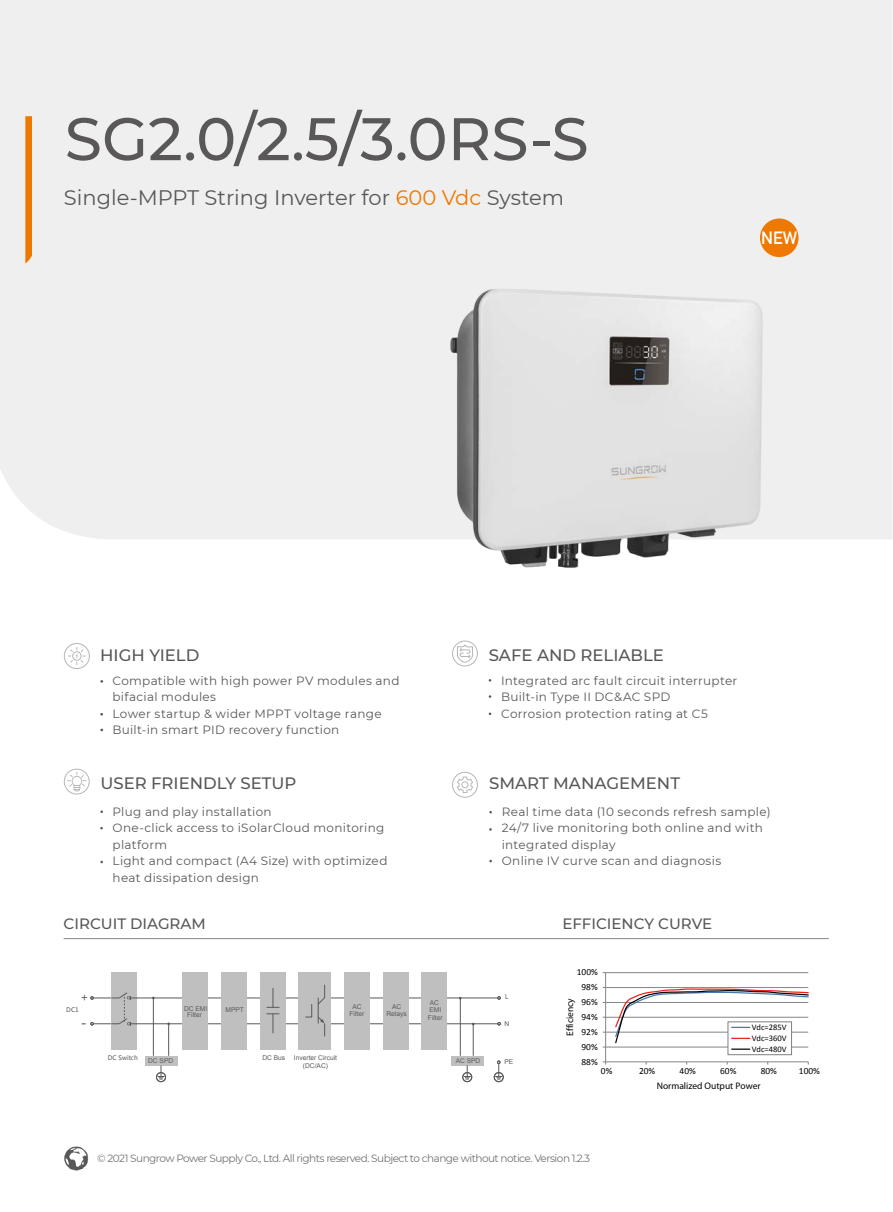
<style>
.page{position:relative;width:893px;height:1212px;background:#fff}
.page>*{position:absolute;margin:0;border:0;box-sizing:border-box;transform-origin:0 0}
.t1{font:500 60px "Montserrat";color:#595757}
.t2{font:21px "Montserrat";color:#595757}
.t3{font:700 17.4px "DIN Alternate";color:#fff}
.t4{font:500 16.5px "Montserrat";color:#595757}
.t5{font:500 15px "Montserrat";color:#595757}
.t6{font:13.65px "Microsoft Ya Hei";color:#595959}
.t7{font:12px/16.5px "Montserrat";letter-spacing:.025em;color:#595757}
.t8{font:10.95px "Microsoft Ya Hei";color:#595959}
.t9{font:10.5px "Montserrat";letter-spacing:-.05em;color:#727171}
.t10{font:800 9.6px "Helvetica Neue LT Std";color:#040000}
.t11{font:800 9.45px "Helvetica Neue LT Std";color:#040000}
.t12{font:9.3px "Calibri";color:#000}
.t13{font:8.55px/10.9px "Calibri";color:#000;text-align:justify}
.t14{font:6.6px/7.6px "Arial";color:#595959;text-align:center}
.t15{font:6.15px "Microsoft Ya Hei";color:#595959}
.s1{color:#ee7800}
</style>
<div class="page">
<img style="left:64px;top:1146px;width:25px;height:25px">
<hr style="left:93px;top:998px;width:405px;height:1px;background:#595959">
<hr style="left:93px;top:1023px;width:405px;height:1px;background:#595959">
<div style="left:422px;top:972px;width:25px;height:77px;background:#bfbfbf"></div>
<div style="left:451px;top:1056px;width:32px;height:9px;background:#bfbfbf"></div>
<hr style="left:473px;top:1023px;width:1px;height:33px;background:#595959">
<hr style="left:460px;top:997px;width:1px;height:59px;background:#595959">
<div style="left:462px;top:1072px;width:10px;height:10px;border:1px solid #595959;border-radius:50%"></div>
<svg style="left:464px;top:1065px;width:6px;height:15px"></svg>
<div style="left:494px;top:1072px;width:9px;height:10px;border:1px solid #595959;border-radius:50%"></div>
<svg style="left:495px;top:1061px;width:7px;height:19px"></svg>
<div style="left:145px;top:1056px;width:32px;height:9px;background:#bfbfbf"></div>
<hr style="left:168px;top:1024px;width:1px;height:32px;background:#595959">
<hr style="left:153px;top:998px;width:1px;height:58px;background:#595959">
<div style="left:156px;top:1072px;width:10px;height:10px;border:1px solid #595959;border-radius:50%"></div>
<svg style="left:158px;top:1066px;width:6px;height:14px"></svg>
<div style="left:111px;top:972px;width:26px;height:77px;background:#bfbfbf"></div>
<svg style="left:111px;top:992px;width:26px;height:33px"></svg>
<div style="left:299px;top:972px;width:32px;height:77px;background:#bfbfbf"></div>
<div style="left:183px;top:972px;width:25px;height:77px;background:#bfbfbf"></div>
<div style="left:221px;top:972px;width:26px;height:77px;background:#bfbfbf"></div>
<div style="left:260px;top:972px;width:26px;height:77px;background:#bfbfbf"></div>
<svg style="left:305px;top:1004px;width:7px;height:13px"></svg>
<svg style="left:266px;top:988px;width:13px;height:45px"></svg>
<svg style="left:318px;top:984px;width:7px;height:52px"></svg>
<div style="left:344px;top:972px;width:26px;height:77px;background:#bfbfbf"></div>
<div style="left:383px;top:972px;width:26px;height:77px;background:#bfbfbf"></div>
<hr style="left:606px;top:972px;width:202px;height:1px;background:#858586">
<hr style="left:606px;top:987px;width:202px;height:1px;background:#858586">
<hr style="left:606px;top:1002px;width:202px;height:1px;background:#858586">
<hr style="left:606px;top:1017px;width:202px;height:1px;background:#858586">
<hr style="left:606px;top:1032px;width:202px;height:1px;background:#858586">
<hr style="left:606px;top:1047px;width:202px;height:1px;background:#858586">
<hr style="left:605px;top:972px;width:1px;height:90px;background:#858586">
<hr style="left:606px;top:1061px;width:202px;height:1px;background:#858586">
<div style="left:728px;top:1021px;width:64px;height:34px;border:1px solid #7f7f7f"></div>
<svg style="left:614px;top:988px;width:195px;height:62px"></svg>
<hr style="left:64px;top:938px;width:765px;height:1px;background:#898989">
<div style="left:0;top:0;width:892px;height:539px;background:#efefef"></div>
<svg style="left:25px;top:116px;width:7px;height:147px"></svg>
<img style="left:444px;top:275px;width:326px;height:293px">
<svg style="left:67px;top:646px;width:19px;height:20px"></svg>
<div style="left:64px;top:643px;width:26px;height:26px;border:1px solid #b5b6b6;border-radius:50%"></div>
<div style="left:64px;top:769px;width:26px;height:25px;border:1px solid #b5b6b6;border-radius:50%"></div>
<svg style="left:67px;top:772px;width:19px;height:19px"></svg>
<div style="left:452px;top:641px;width:26px;height:25px;border:1px solid #b5b6b6;border-radius:50%"></div>
<svg style="left:457px;top:644px;width:16px;height:19px"></svg>
<div style="left:452px;top:772px;width:26px;height:26px;border:1px solid #b5b6b6;border-radius:50%"></div>
<svg style="left:457px;top:776px;width:16px;height:17px"></svg>
<div style="left:760px;top:218px;width:38px;height:39px;background:#ee7800;border-radius:50%"></div>
<h1 class="t1" style="left:65px;top:97px;width:526px">SG2.0/2.5/3.0RS-S</h1>
<h2 class="t2" style="left:64px;top:183px;width:502px">Single-MPPT String Inverter for <span class="s1">600 Vdc</span> System</h2>
<h3 class="t3" style="left:761px;top:225px;width:38px">NEW</h3>
<h3 class="t4" style="left:100px;top:643px;width:101px">HIGH YIELD</h3>
<h3 class="t4" style="left:489px;top:643px;width:177px">SAFE AND RELIABLE</h3>
<p class="t7" style="left:112px;top:672px;width:288px">Compatible with high power PV modules and bifacial modules<br>Lower startup &amp; wider MPPT voltage range Built-in smart PID recovery function</p>
<p class="t7" style="left:501px;top:672px;width:238px">Integrated arc fault circuit interrupter<br>Built-in Type II DC&amp;AC SPD<br>Corrosion protection rating at C5</p>
<h3 class="t4" style="left:100px;top:771px;width:197px">USER FRIENDLY SETUP</h3>
<h3 class="t4" style="left:489px;top:771px;width:192px">SMART MANAGEMENT</h3>
<p class="t7" style="left:113px;top:803px;width:276px">Plug and play installation<br>One-click access to iSolarCloud monitoring platform<br>Light and compact (A4 Size) with optimized heat dissipation design</p>
<p class="t7" style="left:502px;top:803px;width:270px">Real time data (10 seconds refresh sample)<br>24/7 live monitoring both online and with integrated display<br>Online IV curve scan and diagnosis</p>
<p class="t5" style="left:64px;top:913px;width:144px">CIRCUIT DIAGRAM</p>
<p class="t5" style="left:562px;top:913px;width:151px">EFFICIENCY CURVE</p>
<p class="t12" style="left:577px;top:966px;width:23px">100%</p>
<p class="t12" style="left:581px;top:981px;width:18px">98%</p>
<p class="t8" style="left:80px;top:990px;width:10px">+</p>
<p class="t6" style="left:81px;top:1014px;width:7px">-</p>
<p class="t15" style="left:66px;top:1006px;width:14px">DC1</p>
<p class="t14" style="left:428px;top:999px;width:16px;text-align:left">AC<br>EMI<br>Filter</p>
<p class="t14" style="left:184px;top:1005px;width:25px;line-height:6.6px">DC EMI<br>Filter</p>
<p class="t14" style="left:225px;top:1006px;width:20px">MPPT</p>
<p class="t14" style="left:350px;top:1002px;width:16px">AC<br>Filter</p>
<p class="t14" style="left:386px;top:1002px;width:22px">AC<br>Relays</p>
<p class="t15" style="left:108px;top:1054px;width:32px">DC Switch</p>
<p class="t14" style="left:148px;top:1057px;width:27px">DC SPD</p>
<p class="t14" style="left:262px;top:1054px;width:24px">DC Bus</p>
<p class="t14" style="left:294px;top:1054px;width:45px">Inverter Circuit (DC/AC)</p>
<p class="t14" style="left:456px;top:1057px;width:26px">AC SPD</p>
<p class="t14" style="left:505px;top:993px;width:5px">L</p>
<p class="t14" style="left:504px;top:1019px;width:6px">N</p>
<p class="t14" style="left:505px;top:1058px;width:10px">PE</p>
<p class="t10" style="left:565px;top:1036px;width:39px;rotate:-90deg">Efficiency</p>
<p class="t12" style="left:581px;top:996px;width:18px">96%</p>
<p class="t12" style="left:581px;top:1011px;width:18px">94%</p>
<p class="t12" style="left:581px;top:1026px;width:18px">92%</p>
<p class="t12" style="left:581px;top:1041px;width:18px">90%</p>
<p class="t12" style="left:581px;top:1055px;width:18px">88%</p>
<p class="t13" style="left:752px;top:1022px;width:37px">Vdc=285V Vdc=360V Vdc=480V</p>
<p class="t12" style="left:601px;top:1065px;width:13px">0%</p>
<p class="t12" style="left:639px;top:1065px;width:18px">20%</p>
<p class="t12" style="left:680px;top:1065px;width:18px">40%</p>
<p class="t12" style="left:720px;top:1065px;width:18px">60%</p>
<p class="t12" style="left:761px;top:1065px;width:18px">80%</p>
<p class="t12" style="left:799px;top:1065px;width:23px">100%</p>
<p class="t11" style="left:657px;top:1081px;width:105px">Normalized Output Power</p>
<p class="t9" style="left:97px;top:1151px;width:494px">© 2021 Sungrow Power Supply Co., Ltd. All rights reserved. Subject to change without notice. Version 1.2.3</p>
</div>
